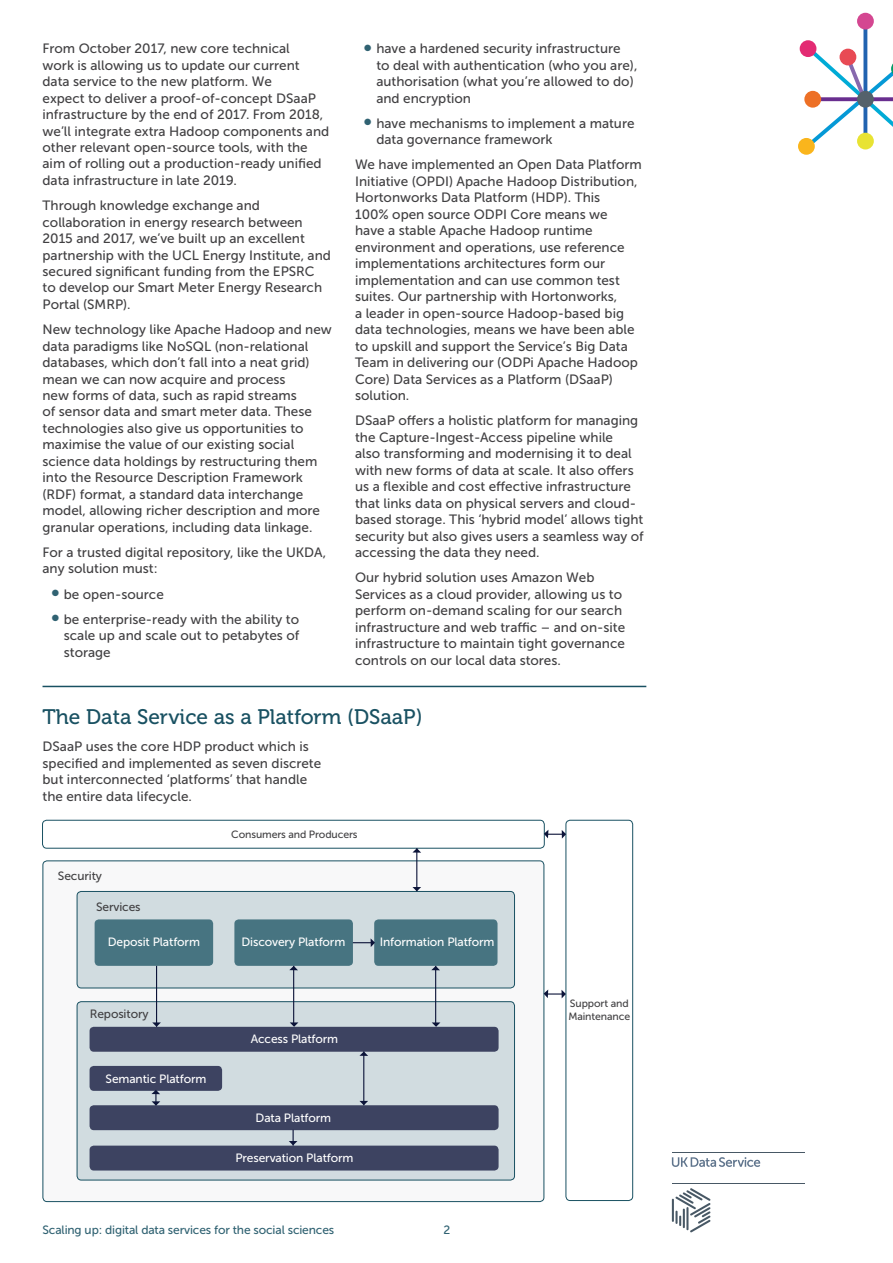
<style>
.page{position:relative;width:893px;height:1263px;background:#fff}
.page>*{position:absolute;margin:0;border:0;box-sizing:border-box;transform-origin:0 0}
.t1{font:21px "Museo 500";color:#195162}
.t2{font:13.5px/16.5px "Museo Sans 500";color:#414042}
.t3{font:12px "Museo Sans 500";letter-spacing:-.01em;color:#fff}
.t4{font:12px "Museo Sans 500";letter-spacing:-.01em;color:#306272}
.t5{font:12px "Museo Sans 500";letter-spacing:-.01em;color:#414042}
.t6{font:10.5px/13.5px "Museo Sans 500";letter-spacing:-.01em;color:#414042}
.s1{font-size:21px;color:#306272}
</style>
<div class="page">
<svg style="left:863px;top:30px;width:4px;height:12px"></svg>
<div style="left:857px;top:13px;width:17px;height:17px;background:#d44791;border-radius:50%"></div>
<svg style="left:800px;top:40px;width:16px;height:17px"></svg>
<svg style="left:801px;top:42px;width:92px;height:110px"></svg>
<div style="left:798px;top:138px;width:17px;height:17px;background:#fab51c;border-radius:50%"></div>
<div style="left:857px;top:133px;width:17px;height:16px;background:#e8e333;border-radius:50%"></div>
<div style="left:839px;top:49px;width:17px;height:16px;background:#e84a54;border-radius:50%"></div>
<hr style="left:672px;top:1199px;width:2px;height:23px;background:#485865">
<svg style="left:675px;top:1188px;width:36px;height:44px"></svg>
<svg style="left:672px;top:1157px;width:88px;height:10px"></svg>
<hr style="left:672px;top:1152px;width:132px;height:1px;background:#485865">
<hr style="left:672px;top:1183px;width:132px;height:1px;background:#485865">
<div style="left:43px;top:861px;width:501px;height:340px;background:#f8f8f9;border-radius:4px"></div>
<div style="left:77px;top:1002px;width:437px;height:178px;background:#d1dce0;border-radius:4px"></div>
<div style="left:77px;top:1001px;width:438px;height:179px;border:1px solid #195162;border-radius:4px"></div>
<div style="left:77px;top:891px;width:437px;height:97px;background:#d1dce0;border-radius:4px"></div>
<div style="left:77px;top:891px;width:438px;height:97px;border:1px solid #195162;border-radius:4px"></div>
<hr style="left:43px;top:686px;width:603px;height:1px;background:#195162">
<div style="left:95px;top:919px;width:118px;height:47px;background:#477481;border-radius:4px"></div>
<div style="left:42px;top:820px;width:503px;height:28px;border:1px solid #195162;border-radius:4px"></div>
<div style="left:566px;top:820px;width:67px;height:381px;border:1px solid #195162;border-radius:4px"></div>
<div style="left:234px;top:919px;width:119px;height:47px;background:#477481;border-radius:4px"></div>
<div style="left:374px;top:919px;width:123px;height:47px;background:#477481;border-radius:4px"></div>
<div style="left:90px;top:1027px;width:409px;height:25px;background:#3d4361;border-radius:4px"></div>
<div style="left:90px;top:1066px;width:132px;height:25px;background:#3d4361;border-radius:4px"></div>
<div style="left:90px;top:1105px;width:409px;height:25px;background:#3d4361;border-radius:4px"></div>
<div style="left:90px;top:1145px;width:409px;height:25px;background:#3d4361;border-radius:4px"></div>
<hr style="left:293px;top:966px;width:1px;height:60px;background:#0c1439">
<hr style="left:156px;top:966px;width:1px;height:61px;background:#0c1439">
<svg style="left:544px;top:830px;width:22px;height:9px"></svg>
<svg style="left:544px;top:989px;width:22px;height:9px"></svg>
<svg style="left:353px;top:938px;width:22px;height:9px"></svg>
<svg style="left:151px;top:1090px;width:9px;height:16px"></svg>
<svg style="left:152px;top:1022px;width:9px;height:5px"></svg>
<svg style="left:290px;top:1022px;width:8px;height:5px"></svg>
<svg style="left:289px;top:966px;width:9px;height:4px"></svg>
<hr style="left:435px;top:966px;width:1px;height:60px;background:#0c1439">
<svg style="left:432px;top:1022px;width:8px;height:5px"></svg>
<svg style="left:431px;top:966px;width:9px;height:4px"></svg>
<hr style="left:363px;top:1051px;width:1px;height:54px;background:#0c1439">
<svg style="left:359px;top:1101px;width:9px;height:4px"></svg>
<svg style="left:359px;top:1051px;width:9px;height:5px"></svg>
<hr style="left:416px;top:848px;width:1px;height:43px;background:#0c1439">
<svg style="left:412px;top:887px;width:9px;height:4px"></svg>
<svg style="left:412px;top:848px;width:9px;height:5px"></svg>
<svg style="left:289px;top:1130px;width:8px;height:15px"></svg>
<p class="t2" style="left:43px;top:40px;width:288px">From October 2017, new core technical<br>work is allowing us to update our current data service to the new platform. We<br>expect to deliver a proof-of-concept DSaaP infrastructure by the end of 2017. From 2018, we’ll integrate extra Hadoop components and other relevant open-source tools, with the aim of rolling out a production-ready unified data infrastructure in late 2019.</p>
<p class="t2" style="left:43px;top:197px;width:290px">Through knowledge exchange and collaboration in energy research between 2015 and 2017, we’ve built up an excellent partnership with the UCL Energy Institute, and secured significant funding from the EPSRC to develop our Smart Meter Energy Research Portal (SMRP).</p>
<p class="t2" style="left:43px;top:321px;width:291px">New technology like Apache Hadoop and new data paradigms like NoSQL (non-relational databases, which don’t fall into a neat grid) mean we can now acquire and process<br>new forms of data, such as rapid streams<br>of sensor data and smart meter data. These technologies also give us opportunities to maximise the value of our existing social science data holdings by restructuring them into the Resource Description Framework (RDF) format, a standard data interchange model, allowing richer description and more granular operations, including data linkage.</p>
<p class="t2" style="left:43px;top:544px;width:285px">For a trusted digital repository, like the UKDA, any solution must:</p>
<p class="t2" style="left:51px;top:586px;width:114px"><span class="s1">•</span> be open-source</p>
<p class="t2" style="left:64px;top:611px;width:237px;text-align:justify;text-indent:-13px"><span class="s1">•</span> be enterprise-ready with the ability to scale up and scale out to petabytes of storage</p>
<p class="t2" style="left:376px;top:40px;width:263px;text-indent:-13px"><span class="s1">•</span> have a hardened security infrastructure<br>to deal with authentication (who you are), authorisation (what you’re allowed to do) and encryption</p>
<p class="t2" style="left:376px;top:115px;width:260px;text-indent:-13px"><span class="s1">•</span> have mechanisms to implement a mature data governance framework</p>
<p class="t2" style="left:355px;top:156px;width:288px">We have implemented an Open Data Platform Initiative (OPDI) Apache Hadoop Distribution, Hortonworks Data Platform (HDP). This<br>100% open source ODPI Core means we<br>have a stable Apache Hadoop runtime environment and operations, use reference implementations architectures form our implementation and can use common test suites. Our partnership with Hortonworks,<br>a leader in open-source Hadoop-based big data technologies, means we have been able to upskill and support the Service’s Big Data Team in delivering our (ODPi Apache Hadoop Core) Data Services as a Platform (DSaaP) solution.</p>
<p class="t2" style="left:355px;top:412px;width:290px">DSaaP offers a holistic platform for managing the Capture-Ingest-Access pipeline while<br>also transforming and modernising it to deal with new forms of data at scale. It also offers us a flexible and cost effective infrastructure that links data on physical servers and cloud&shy;based storage. This ‘hybrid model’ allows tight security but also gives users a seamless way of accessing the data they need.</p>
<p class="t2" style="left:355px;top:569px;width:272px">Our hybrid solution uses Amazon Web Services as a cloud provider, allowing us to perform on-demand scaling for our search infrastructure and web traffic – and on-site infrastructure to maintain tight governance controls on our local data stores.</p>
<h1 class="t1" style="left:43px;top:705px;width:382px">The Data Service as a Platform (DSaaP)</h1>
<p class="t2" style="left:43px;top:738px;width:280px">DSaaP uses the core HDP product which is specified and implemented as seven discrete but interconnected ‘platforms’ that handle the entire data lifecycle.</p>
<p class="t5" style="left:58px;top:869px;width:46px">Security</p>
<p class="t6" style="left:231px;top:828px;width:128px">Consumers and Producers</p>
<p class="t5" style="left:96px;top:900px;width:46px">Services</p>
<p class="t3" style="left:108px;top:936px;width:94px">Deposit Platform</p>
<p class="t3" style="left:241px;top:936px;width:105px">Discovery Platform</p>
<p class="t3" style="left:380px;top:936px;width:116px">Information Platform</p>
<p class="t5" style="left:90px;top:1007px;width:60px">Repository</p>
<p class="t3" style="left:106px;top:1072px;width:102px">Semantic Platform</p>
<p class="t3" style="left:251px;top:1033px;width:89px">Access Platform</p>
<p class="t3" style="left:256px;top:1112px;width:77px">Data Platform</p>
<p class="t3" style="left:235px;top:1152px;width:120px">Preservation Platform</p>
<p class="t4" style="left:43px;top:1223px;width:293px">Scaling up: digital data services for the social sciences</p>
<p class="t4" style="left:444px;top:1223px;width:8px">2</p>
<p class="t6" style="left:568px;top:996px;width:63px">Support and<br>Maintenance</p>
</div>
